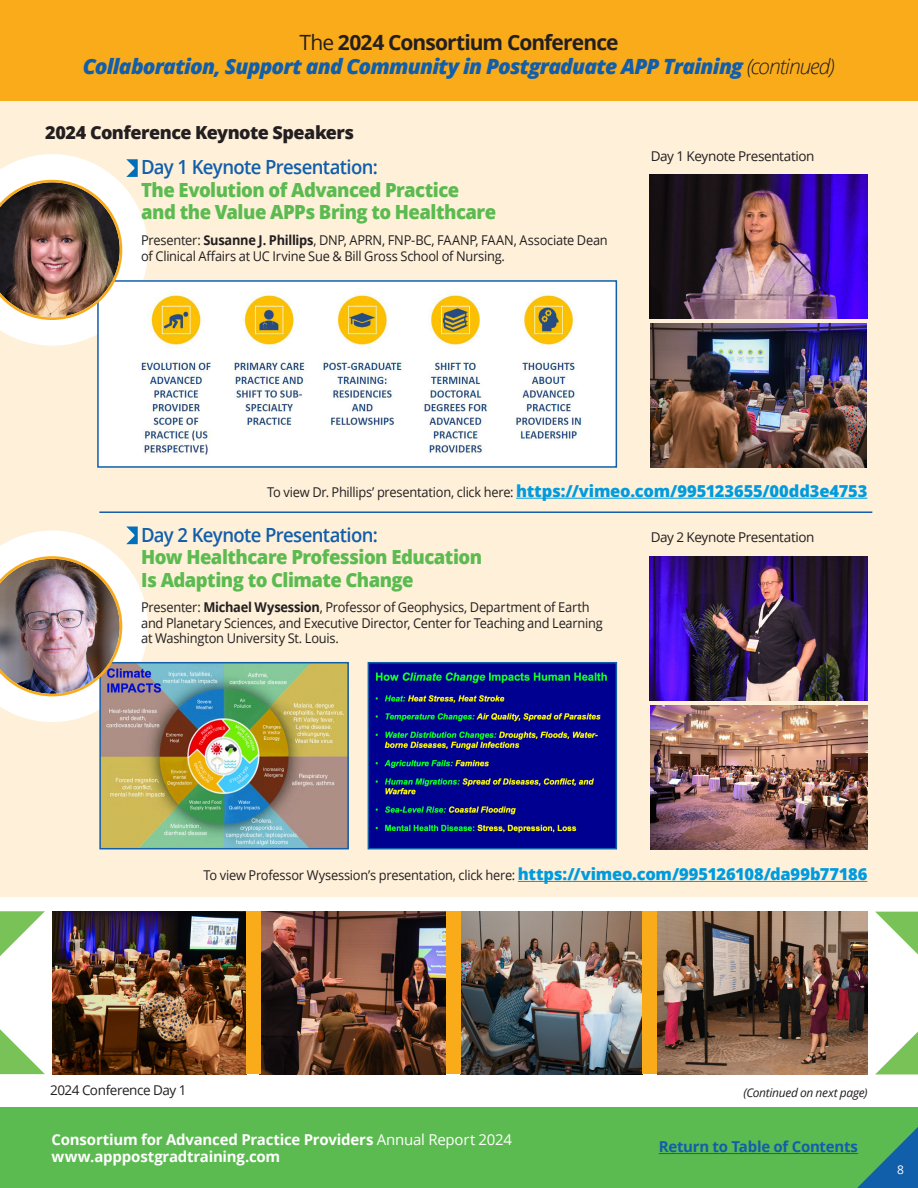
<style>
.page{position:relative;width:918px;height:1188px;background:#fff}
.page>*{position:absolute;margin:0;border:0;box-sizing:border-box;transform-origin:0 0}
.t1{font:italic 800 21px/23.2px "Open Sans";letter-spacing:-.035em;color:#115eab;text-align:center}
.t2{font:800 19.5px/22.5px "Open Sans";letter-spacing:-.03em;color:#5cbb50;scale:.95 1}
.t3{font:800 18px "Open Sans";letter-spacing:-.03em;color:#231f20}
.t4{font:700 15px/16.5px "Open Sans";letter-spacing:-.015em;color:#fff}
.t5{font:700 15px "Open Sans";letter-spacing:-.015em;color:#115eab}
.t6{font:13.5px/15.3px "Open Sans";letter-spacing:-.02em;color:#231f20;scale:.95 1}
.t7{font:13.5px "Open Sans";letter-spacing:-.02em;color:#231f20}
.t8{font:italic 12px "Open Sans";letter-spacing:-.025em;color:#231f20}
.t9{font:12px "Open Sans";color:#fff}
.s1{font-weight:400;font-style:normal;color:#231f20}
.s2{font-weight:700;font-style:normal;color:#231f20}
.s3{font-weight:300;color:#231f20}
.s4{font-weight:600;color:#115eab}
.s5{font-weight:700}
.s6{font-weight:800;font-size:16.5px;color:#009bde}
.s7{font-weight:400}
</style>
<div class="page">
<div style="left:0;top:101px;width:918px;height:795px;background:#fef0d9"></div>
<div style="left:0;top:0;width:918px;height:101px;background:#faab1a"></div>
<div style="left:0;top:1107px;width:918px;height:81px;background:#5cbb50"></div>
<svg style="left:857px;top:1127px;width:61px;height:61px"></svg>
<hr style="left:516px;top:498px;width:351px;height:1px;background:#009bde">
<hr style="left:518px;top:881px;width:349px;height:1px;background:#009bde">
<img style="left:650px;top:174px;width:217px;height:145px">
<img style="left:650px;top:556px;width:217px;height:144px">
<img style="left:650px;top:323px;width:217px;height:145px">
<img style="left:650px;top:705px;width:217px;height:144px">
<hr style="left:659px;top:1153px;width:199px;height:1px;background:#115eab">
<div style="left:98px;top:281px;width:518px;height:186px;background:#fff"></div>
<img style="left:140px;top:292px;width:443px;height:163px">
<div style="left:97px;top:280px;width:520px;height:188px;border:2px solid #115eab"></div>
<img style="left:102px;top:665px;width:244px;height:181px">
<div style="left:99px;top:662px;width:250px;height:187px;border:2px solid #115eab"></div>
<img style="left:371px;top:665px;width:243px;height:181px">
<div style="left:368px;top:662px;width:249px;height:187px;border:2px solid #115eab"></div>
<img style="left:460px;top:911px;width:183px;height:163px">
<img style="left:52px;top:911px;width:195px;height:163px">
<img style="left:261px;top:911px;width:185px;height:163px">
<div style="left:247px;top:911px;width:14px;height:163px;background:#faab1a"></div>
<div style="left:446px;top:911px;width:14px;height:163px;background:#faab1a"></div>
<div style="left:643px;top:911px;width:14px;height:163px;background:#faab1a"></div>
<img style="left:657px;top:911px;width:210px;height:163px">
<svg style="left:875px;top:912px;width:43px;height:162px"></svg>
<svg style="left:0;top:911px;width:45px;height:163px"></svg>
<hr style="left:99px;top:511px;width:773px;height:2px;background:#115eab">
<img style="left:0;top:154px;width:148px;height:192px">
<img style="left:0;top:527px;width:148px;height:195px">
<p class="t1" style="left:83px;top:30px;width:754px"><span class="s1">The</span> <span class="s2">2024 Consortium Conference<br></span>Collaboration, Support and Community in Postgraduate APP Training <span class="s3">(continued)</span></p>
<p class="t3" style="left:45px;top:119px;width:311px">2024 Conference Keynote Speakers</p>
<p class="t2" style="left:141px;top:155px;width:375px"><span class="s4">Day 1 Keynote Presentation:<br></span>The Evolution of Advanced Practice and the Value APPs Bring to Healthcare</p>
<p class="t6" style="left:141px;top:231px;width:493px;line-height:16.5px">Presenter: <span class="s5">Susanne J. Phillips</span>, DNP, APRN, FNP-BC, FAANP, FAAN, Associate Dean of Clinical Affairs at UC Irvine Sue &amp; Bill Gross School of Nursing.</p>
<p class="t7" style="left:651px;top:146px;width:165px">Day 1 Keynote Presentation</p>
<p class="t6" style="left:267px;top:484px;width:633px">To view Dr. Phillips’ presentation, click here: <span class="s6">https://vimeo.com/995123655/00dd3e4753</span></p>
<p class="t2" style="left:141px;top:523px;width:360px"><span class="s4">Day 2 Keynote Presentation:<br></span>How Healthcare Profession Education<br>Is Adapting to Climate Change</p>
<p class="t6" style="left:141px;top:600px;width:487px">Presenter: <span class="s5">Michael Wysession</span>, Professor of Geophysics, Department of Earth and Planetary Sciences, and Executive Director, Center for Teaching and Learning at Washington University St. Louis.</p>
<p class="t7" style="left:651px;top:528px;width:165px">Day 2 Keynote Presentation</p>
<p class="t6" style="left:203px;top:867px;width:700px">To view Professor Wysession’s presentation, click here: <span class="s6">https://vimeo.com/995126108/da99b77186</span></p>
<p class="t7" style="left:50px;top:1081px;width:138px">2024 Conference Day 1</p>
<p class="t8" style="left:743px;top:1084px;width:126px">(Continued on next page)</p>
<p class="t4" style="left:52px;top:1131px;width:462px">Consortium for Advanced Practice Providers <span class="s7">Annual Report 2024 </span>www.apppostgradtraining.com</p>
<p class="t5" style="left:659px;top:1136px;width:201px">Return to Table of Contents</p>
<p class="t9" style="left:897px;top:1162px;width:8px">8</p>
</div>
